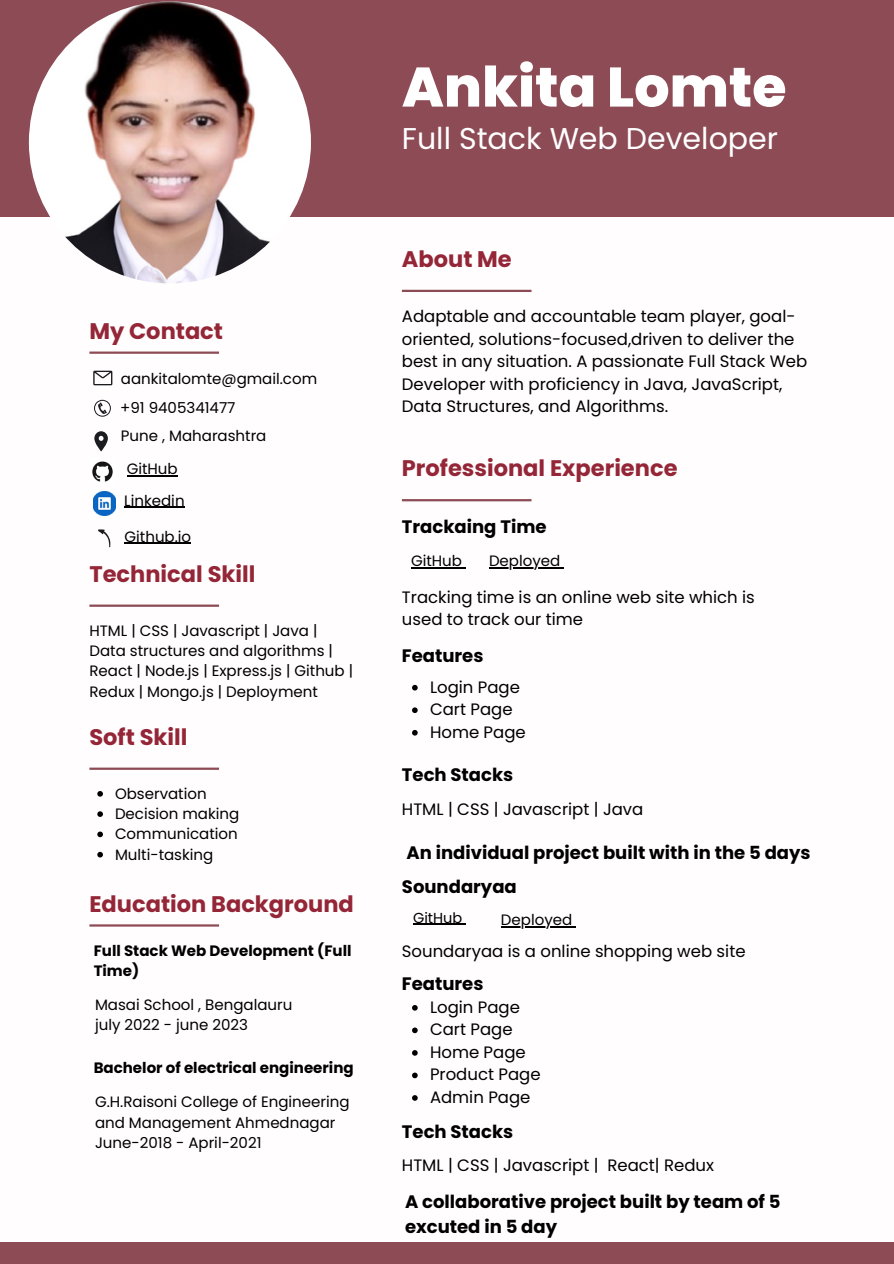
<style>
.page{position:relative;width:894px;height:1264px;background:#fff}
.page>*{position:absolute;margin:0;border:0;box-sizing:border-box;transform-origin:0 0}
.t1{font:800 55.5px "Poppins";color:#fff}
.t2{font:30px "Poppins";color:#fff}
.t3{font:700 22.5px "Poppins";color:#942637}
.t4{font:700 18px/24.8px "Poppins";color:#000}
.t5{font:16.5px/22.5px "Poppins";color:#000}
.t6{font:15px/20.2px "Poppins";color:#000}
.t7{font:700 15px/20.2px "Poppins";color:#000}
.t8{font:14.55px "Poppins";color:#000}
</style>
<div class="page">
<div style="left:0;top:0;width:893px;height:216px;background:#8d4b55"></div>
<div style="left:0;top:1242px;width:893px;height:21px;background:#8d4b55"></div>
<img style="left:29px;top:1px;width:282px;height:282px;border-radius:50%">
<hr style="left:402px;top:290px;width:129px;height:2px;background:#8d4b55">
<hr style="left:402px;top:499px;width:129px;height:2px;background:#8d4b55">
<hr style="left:89px;top:604px;width:130px;height:3px;background:#8d4b55">
<hr style="left:89px;top:767px;width:130px;height:2px;background:#8d4b55">
<hr style="left:89px;top:924px;width:130px;height:2px;background:#8d4b55">
<svg style="left:97px;top:791px;width:6px;height:5px"></svg>
<svg style="left:97px;top:811px;width:6px;height:6px"></svg>
<svg style="left:97px;top:831px;width:6px;height:6px"></svg>
<svg style="left:97px;top:851px;width:6px;height:6px"></svg>
<hr style="left:89px;top:351px;width:130px;height:3px;background:#8d4b55">
<hr style="left:411px;top:567px;width:51px;height:1px;background:#000">
<svg style="left:412px;top:685px;width:5px;height:5px"></svg>
<svg style="left:412px;top:707px;width:5px;height:6px"></svg>
<svg style="left:412px;top:730px;width:5px;height:5px"></svg>
<svg style="left:93px;top:371px;width:19px;height:14px"></svg>
<svg style="left:94px;top:400px;width:17px;height:16px"></svg>
<svg style="left:94px;top:431px;width:14px;height:20px"></svg>
<img style="left:92px;top:461px;width:21px;height:21px">
<img style="left:93px;top:492px;width:23px;height:23px">
<svg style="left:98px;top:529px;width:12px;height:18px"></svg>
<hr style="left:127px;top:475px;width:51px;height:1px;background:#000">
<hr style="left:124px;top:507px;width:60px;height:1px;background:#000">
<hr style="left:124px;top:542px;width:67px;height:2px;background:#000">
<hr style="left:489px;top:567px;width:71px;height:1px;background:#000">
<hr style="left:413px;top:923px;width:49px;height:1px;background:#000">
<hr style="left:501px;top:926px;width:71px;height:1px;background:#000">
<svg style="left:412px;top:1005px;width:5px;height:5px"></svg>
<svg style="left:412px;top:1027px;width:5px;height:6px"></svg>
<svg style="left:412px;top:1050px;width:5px;height:5px"></svg>
<svg style="left:412px;top:1072px;width:5px;height:6px"></svg>
<svg style="left:412px;top:1095px;width:5px;height:5px"></svg>
<p class="t3" style="left:89px;top:315px;width:135px">My Contact</p>
<p class="t6" style="left:121px;top:368px;width:198px">aankitalomte@gmail.com</p>
<p class="t6" style="left:120px;top:397px;width:117px">+91 9405341477</p>
<p class="t6" style="left:121px;top:425px;width:147px">Pune , Maharashtra</p>
<p class="t6" style="left:127px;top:459px;width:52px">GitHub</p>
<p class="t6" style="left:124px;top:490px;width:62px">Linkedin</p>
<p class="t6" style="left:124px;top:526px;width:68px">Github.io</p>
<p class="t3" style="left:89px;top:558px;width:167px">Technical Skill</p>
<p class="t6" style="left:89px;top:620px;width:229px">HTML | CSS | Javascript | Java |</p>
<p class="t6" style="left:89px;top:640px;width:265px">Data structures and algorithms |<br>React | Node.js | Express.js | Github |<br>Redux | Mongo.js | Deployment</p>
<p class="t3" style="left:89px;top:721px;width:99px">Soft Skill</p>
<p class="t6" style="left:115px;top:783px;width:93px">Observation</p>
<p class="t6" style="left:115px;top:803px;width:126px">Decision making</p>
<p class="t6" style="left:115px;top:824px;width:124px">Communication</p>
<p class="t6" style="left:115px;top:844px;width:100px">Multi-tasking</p>
<p class="t3" style="left:89px;top:887px;width:266px">Education Background</p>
<p class="t7" style="left:94px;top:940px;width:259px">Full Stack Web Development (Full<br>Time)</p>
<p class="t6" style="left:95px;top:994px;width:199px">Masai School , Bengalauru</p>
<p class="t6" style="left:95px;top:1014px;width:154px">july 2022 - june 2023</p>
<p class="t7" style="left:94px;top:1057px;width:261px">Bachelor of electrical engineering</p>
<p class="t6" style="left:95px;top:1091px;width:256px">G.H.Raisoni College of Engineering and Management Ahmednagar</p>
<p class="t6" style="left:95px;top:1132px;width:168px">June-2018 - April-2021</p>
<p class="t1" style="left:402px;top:48px;width:386px">Ankita Lomte</p>
<p class="t2" style="left:402px;top:117px;width:377px">Full Stack Web Developer</p>
<p class="t3" style="left:402px;top:243px;width:111px">About Me</p>
<p class="t5" style="left:402px;top:305px;width:407px">Adaptable and accountable team player, goal&shy;oriented, solutions-focused,driven to deliver the best in any situation. A passionate Full Stack Web Developer with proficiency in Java, JavaScript, Data Structures, and Algorithms.</p>
<p class="t3" style="left:402px;top:452px;width:277px">Professional Experience</p>
<p class="t4" style="left:402px;top:514px;width:146px">Trackaing Time</p>
<p class="t6" style="left:411px;top:550px;width:52px">GitHub</p>
<p class="t6" style="left:489px;top:550px;width:73px">Deployed</p>
<p class="t5" style="left:402px;top:585px;width:354px">Tracking time is an online web site which is used to track our time</p>
<p class="t4" style="left:402px;top:643px;width:83px">Features</p>
<p class="t5" style="left:430px;top:675px;width:91px">Login Page</p>
<p class="t5" style="left:430px;top:698px;width:84px">Cart Page</p>
<p class="t5" style="left:430px;top:720px;width:97px">Home Page</p>
<p class="t4" style="left:402px;top:762px;width:113px">Tech Stacks</p>
<p class="t5" style="left:402px;top:797px;width:243px">HTML | CSS | Javascript | Java</p>
<p class="t4" style="left:406px;top:840px;width:405px">An individual project built with in the 5 days</p>
<p class="t4" style="left:402px;top:873px;width:116px">Soundaryaa</p>
<p class="t8" style="left:413px;top:907px;width:51px">GitHub</p>
<p class="t6" style="left:501px;top:910px;width:73px">Deployed</p>
<p class="t5" style="left:402px;top:939px;width:345px">Soundaryaa is a online shopping web site</p>
<p class="t4" style="left:402px;top:971px;width:83px">Features</p>
<p class="t5" style="left:430px;top:995px;width:91px">Login Page</p>
<p class="t5" style="left:430px;top:1018px;width:84px">Cart Page</p>
<p class="t5" style="left:430px;top:1040px;width:97px">Home Page</p>
<p class="t5" style="left:430px;top:1063px;width:112px">Product Page</p>
<p class="t5" style="left:430px;top:1085px;width:102px">Admin Page</p>
<p class="t4" style="left:402px;top:1118px;width:113px">Tech Stacks</p>
<p class="t5" style="left:402px;top:1154px;width:313px">HTML | CSS | Javascript | React| Redux</p>
<p class="t4" style="left:405px;top:1189px;width:377px">A collaborative project built by team of 5 excuted in 5 day</p>
</div>
